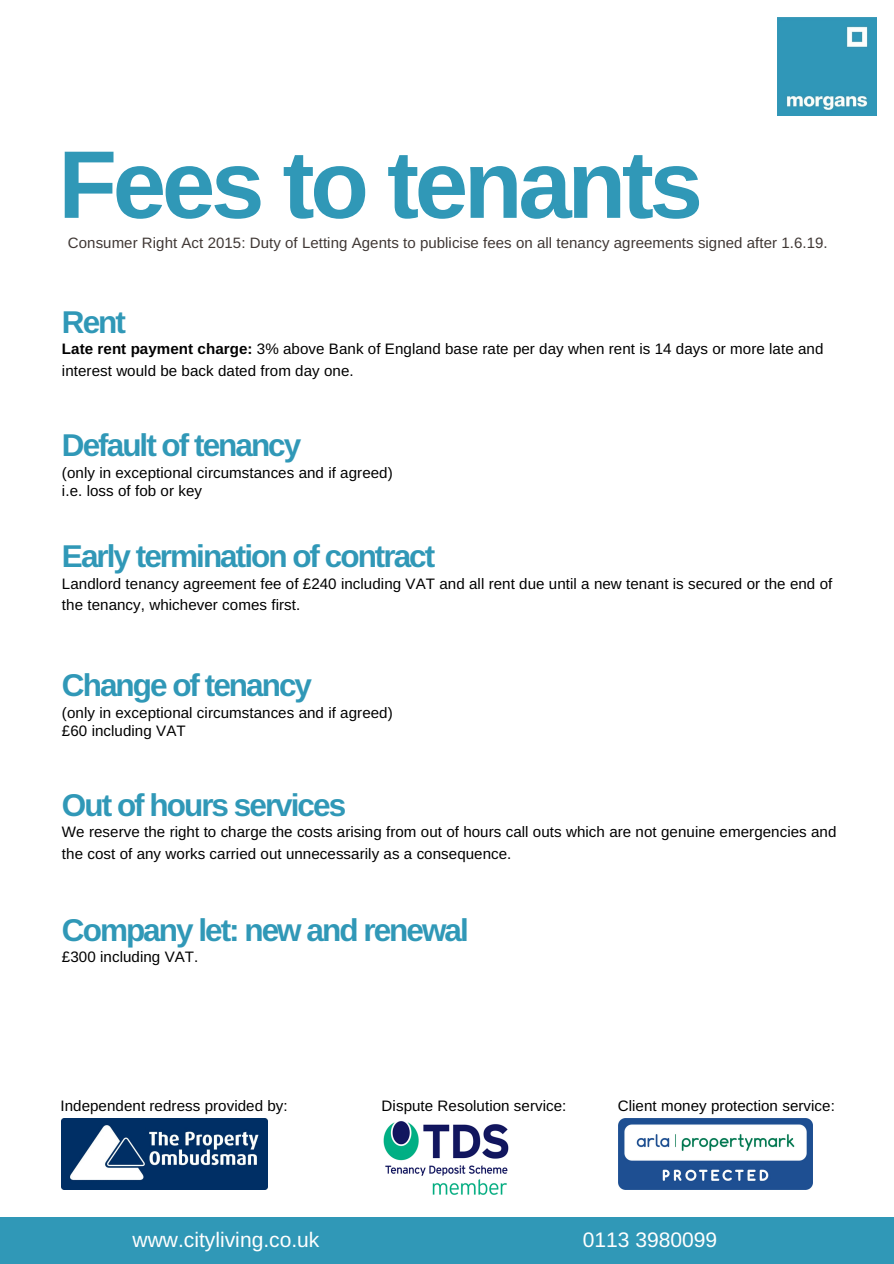
<style>
.page{position:relative;width:894px;height:1264px;background:#fff}
.page>*{position:absolute;margin:0;border:0;box-sizing:border-box;transform-origin:0 0}
.t1{font:700 96.15px "Arimo";letter-spacing:-.045em;color:#3098b7}
.t2{font:700 31.5px "Arimo";letter-spacing:-.065em;color:#3098b7}
.t3{font:21px "Arimo";color:#fff}
.t4{font:15.15px/21.6px "Arimo";letter-spacing:.005em;color:#000}
.t5{font:15px "Arimo";letter-spacing:.005em;color:#403835}
.s1{font-weight:700}
</style>
<div class="page">
<div style="left:0;top:1216px;width:893px;height:47px;background:#3098b7"></div>
<img style="left:777px;top:17px;width:98px;height:98px">
<img style="left:383px;top:1121px;width:126px;height:74px">
<img style="left:62px;top:1118px;width:205px;height:71px">
<img style="left:618px;top:1118px;width:193px;height:71px">
<h1 class="t1" style="left:58px;top:131px;width:646px">Fees to tenants</h1>
<p class="t5" style="left:68px;top:234px;width:761px">Consumer Right Act 2015: Duty of Letting Agents to publicise fees on all tenancy agreements signed after 1.6.19.</p>
<h2 class="t2" style="left:62px;top:304px;width:66px">Rent</h2>
<p class="t4" style="left:62px;top:338px;width:762px"><span class="s1">Late rent payment charge:</span> 3% above Bank of England base rate per day when rent is 14 days or more late and interest would be back dated from day one.</p>
<h2 class="t2" style="left:62px;top:427px;width:241px">Default of tenancy</h2>
<p class="t4" style="left:62px;top:479px;width:141px">i.e. loss of fob or key</p>
<p class="t4" style="left:62px;top:461px;width:332px">(only in exceptional circumstances and if agreed)</p>
<h2 class="t2" style="left:62px;top:538px;width:375px">Early termination of contract</h2>
<p class="t4" style="left:62px;top:572px;width:771px">Landlord tenancy agreement fee of £240 including VAT and all rent due until a new tenant is secured or the end of the tenancy, whichever comes first.</p>
<h2 class="t2" style="left:62px;top:668px;width:251px">Change of tenancy</h2>
<p class="t4" style="left:62px;top:719px;width:125px">£60 including VAT</p>
<p class="t4" style="left:62px;top:701px;width:332px">(only in exceptional circumstances and if agreed)</p>
<h2 class="t2" style="left:62px;top:787px;width:285px">Out of hours services</h2>
<p class="t4" style="left:62px;top:821px;width:775px">We reserve the right to charge the costs arising from out of hours call outs which are not genuine emergencies and the cost of any works carried out unnecessarily as a consequence.</p>
<h2 class="t2" style="left:62px;top:912px;width:408px">Company let: new and renewal</h2>
<p class="t4" style="left:62px;top:946px;width:138px">£300 including VAT.</p>
<p class="t4" style="left:60px;top:1095px;width:229px">Independent redress provided by:</p>
<p class="t4" style="left:381px;top:1095px;width:186px">Dispute Resolution service:</p>
<p class="t4" style="left:617px;top:1095px;width:218px">Client money protection service:</p>
<h3 class="t3" style="left:132px;top:1227px;width:188px">www.cityliving.co.uk</h3>
<h3 class="t3" style="left:582px;top:1227px;width:136px">0113 3980099</h3>
</div>
